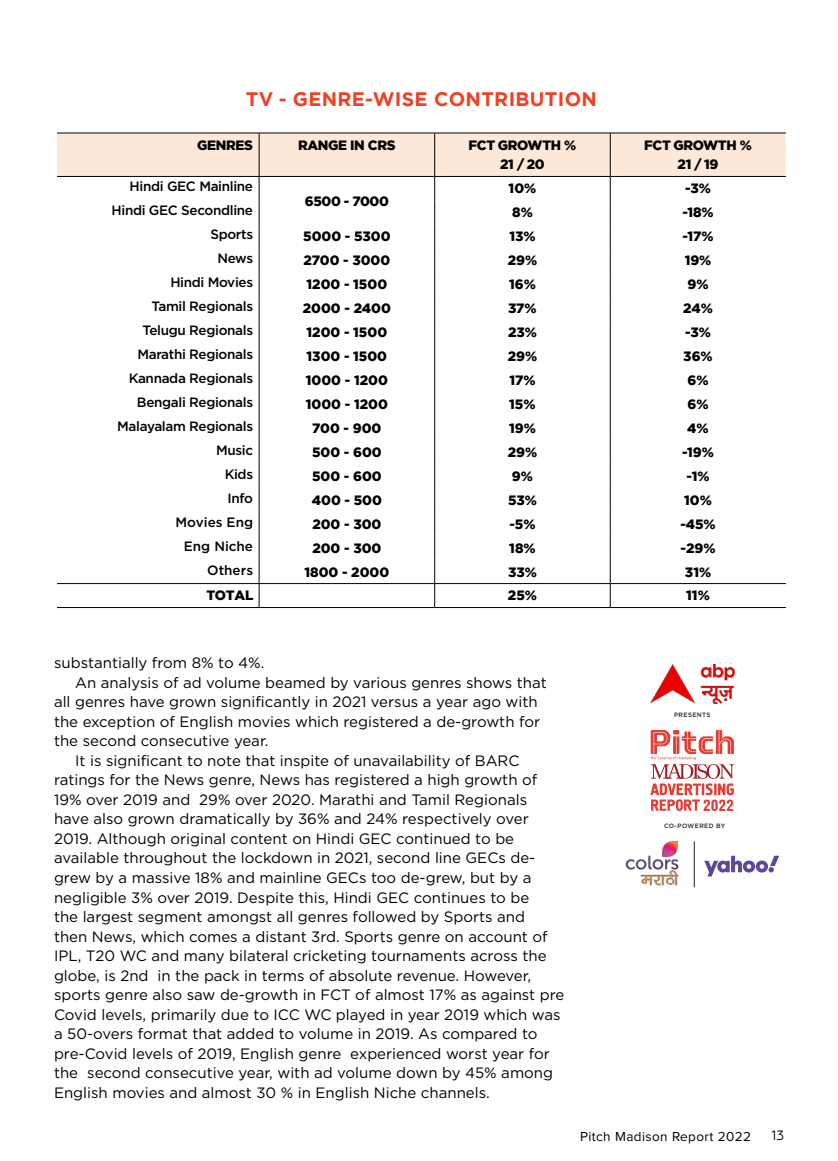
<style>
.page{position:relative;width:838px;height:1161px;background:#fff}
.page>*{position:absolute;margin:0;border:0;box-sizing:border-box;transform-origin:0 0}
.t1{font:700 19.5px "Gotham";letter-spacing:.015em;color:#ef4123}
.t2{font:15px "Gotham";color:#000}
.t3{font:900 13.5px "Gotham";color:#000}
.t4{font:500 13.5px "Gotham";letter-spacing:-.025em;color:#000}
.t5{font:900 13.5px/19.5px "Gotham";letter-spacing:-.025em;color:#000;text-align:center}
.t6{font:13.5px "Proxima Nova";letter-spacing:.03em;color:#000}
.t7{font:500 13.5px "Gotham";color:#000}
.t8{font:13.5px "Geometria";color:#000}
.t9{font:500 6.15px "Gotham";letter-spacing:.06em;color:#231f20}
</style>
<div class="page">
<hr style="left:57px;top:607px;width:202px;height:1px;background:#000">
<hr style="left:259px;top:607px;width:176px;height:1px;background:#000">
<hr style="left:435px;top:607px;width:175px;height:1px;background:#000">
<hr style="left:610px;top:607px;width:176px;height:1px;background:#000">
<svg style="left:57px;top:133px;width:729px;height:474px"></svg>
<svg style="left:650px;top:730px;width:84px;height:81px"></svg>
<img style="left:650px;top:665px;width:84px;height:39px">
<svg style="left:704px;top:856px;width:75px;height:20px"></svg>
<hr style="left:694px;top:841px;width:1px;height:46px;background:#231f20">
<img style="left:625px;top:841px;width:54px;height:45px">
<h1 class="t1" style="left:246px;top:86px;width:353px">TV - GENRE-WISE CONTRIBUTION</h1>
<p class="t3" style="left:197px;top:136px;width:57px">GENRES</p>
<p class="t5" style="left:298px;top:135px;width:99px">RANGE IN CRS</p>
<p class="t5" style="left:468px;top:135px;width:109px">FCT GROWTH %<br>21 / 20</p>
<p class="t5" style="left:644px;top:135px;width:109px">FCT GROWTH %<br>21 / 19</p>
<p class="t4" style="left:130px;top:178px;width:125px">Hindi GEC Mainline</p>
<p class="t5" style="left:305px;top:191px;width:86px">6500 - 7000</p>
<p class="t3" style="left:508px;top:179px;width:29px">10%</p>
<p class="t3" style="left:685px;top:179px;width:27px">-3%</p>
<p class="t4" style="left:112px;top:202px;width:143px">Hindi GEC Secondline</p>
<p class="t3" style="left:512px;top:203px;width:22px">8%</p>
<p class="t3" style="left:682px;top:203px;width:33px">-18%</p>
<p class="t4" style="left:210px;top:226px;width:44px">Sports</p>
<p class="t3" style="left:303px;top:227px;width:89px">5000 - 5300</p>
<p class="t3" style="left:509px;top:227px;width:28px">13%</p>
<p class="t3" style="left:682px;top:227px;width:33px">-17%</p>
<p class="t4" style="left:217px;top:250px;width:37px">News</p>
<p class="t3" style="left:303px;top:251px;width:88px">2700 - 3000</p>
<p class="t3" style="left:508px;top:251px;width:31px">29%</p>
<p class="t3" style="left:684px;top:251px;width:28px">19%</p>
<p class="t4" style="left:170px;top:274px;width:84px">Hindi Movies</p>
<p class="t3" style="left:306px;top:275px;width:82px">1200 - 1500</p>
<p class="t3" style="left:509px;top:275px;width:28px">16%</p>
<p class="t3" style="left:687px;top:275px;width:23px">9%</p>
<p class="t4" style="left:152px;top:298px;width:103px">Tamil Regionals</p>
<p class="t3" style="left:303px;top:299px;width:90px">2000 - 2400</p>
<p class="t3" style="left:508px;top:299px;width:30px">37%</p>
<p class="t3" style="left:683px;top:299px;width:31px">24%</p>
<p class="t4" style="left:143px;top:322px;width:112px">Telugu Regionals</p>
<p class="t3" style="left:306px;top:323px;width:82px">1200 - 1500</p>
<p class="t3" style="left:508px;top:323px;width:30px">23%</p>
<p class="t3" style="left:685px;top:323px;width:27px">-3%</p>
<p class="t4" style="left:137px;top:345px;width:117px">Marathi Regionals</p>
<p class="t3" style="left:306px;top:347px;width:82px">1300 - 1500</p>
<p class="t3" style="left:507px;top:347px;width:31px">29%</p>
<p class="t3" style="left:683px;top:347px;width:31px">36%</p>
<p class="t4" style="left:129px;top:369px;width:126px">Kannada Regionals</p>
<p class="t3" style="left:306px;top:371px;width:83px">1000 - 1200</p>
<p class="t3" style="left:509px;top:371px;width:28px">17%</p>
<p class="t3" style="left:687px;top:371px;width:23px">6%</p>
<p class="t4" style="left:137px;top:393px;width:118px">Bengali Regionals</p>
<p class="t3" style="left:306px;top:395px;width:83px">1000 - 1200</p>
<p class="t3" style="left:509px;top:395px;width:28px">15%</p>
<p class="t3" style="left:687px;top:395px;width:23px">6%</p>
<p class="t4" style="left:117px;top:417px;width:137px">Malayalam Regionals</p>
<p class="t3" style="left:312px;top:419px;width:71px">700 - 900</p>
<p class="t3" style="left:509px;top:419px;width:28px">19%</p>
<p class="t3" style="left:687px;top:419px;width:23px">4%</p>
<p class="t4" style="left:216px;top:441px;width:39px">Music</p>
<p class="t3" style="left:312px;top:443px;width:71px">500 - 600</p>
<p class="t3" style="left:508px;top:443px;width:31px">29%</p>
<p class="t3" style="left:682px;top:443px;width:33px">-19%</p>
<p class="t4" style="left:225px;top:465px;width:30px">Kids</p>
<p class="t3" style="left:312px;top:467px;width:71px">500 - 600</p>
<p class="t3" style="left:512px;top:467px;width:23px">9%</p>
<p class="t3" style="left:686px;top:467px;width:24px">-1%</p>
<p class="t4" style="left:228px;top:489px;width:27px">Info</p>
<p class="t3" style="left:312px;top:490px;width:72px">400 - 500</p>
<p class="t3" style="left:508px;top:490px;width:30px">53%</p>
<p class="t3" style="left:684px;top:490px;width:29px">10%</p>
<p class="t7" style="left:176px;top:513px;width:79px">Movies Eng</p>
<p class="t3" style="left:312px;top:514px;width:71px">200 - 300</p>
<p class="t3" style="left:509px;top:514px;width:28px">-5%</p>
<p class="t3" style="left:680px;top:514px;width:37px">-45%</p>
<p class="t7" style="left:184px;top:537px;width:71px">Eng Niche</p>
<p class="t3" style="left:312px;top:538px;width:71px">200 - 300</p>
<p class="t3" style="left:509px;top:538px;width:28px">18%</p>
<p class="t3" style="left:680px;top:538px;width:37px">-29%</p>
<p class="t4" style="left:207px;top:561px;width:47px">Others</p>
<p class="t3" style="left:304px;top:562px;width:86px">1800 - 2000</p>
<p class="t3" style="left:508px;top:562px;width:30px">33%</p>
<p class="t3" style="left:685px;top:562px;width:28px">31%</p>
<p class="t3" style="left:206px;top:586px;width:49px">TOTAL</p>
<p class="t3" style="left:508px;top:586px;width:31px">25%</p>
<p class="t3" style="left:686px;top:586px;width:25px">11%</p>
<p class="t2" style="left:54px;top:655px;width:212px">substantially from 8% to 4%.</p>
<p class="t2" style="left:75px;top:674px;width:473px">An analysis of ad volume beamed by various genres shows that</p>
<p class="t2" style="left:54px;top:694px;width:485px">all genres have grown significantly in 2021 versus a year ago with</p>
<p class="t2" style="left:54px;top:713px;width:488px">the exception of English movies which registered a de-growth for</p>
<p class="t2" style="left:54px;top:733px;width:216px">the second consecutive year.</p>
<p class="t2" style="left:75px;top:752px;width:446px">It is significant to note that inspite of unavailability of BARC</p>
<p class="t2" style="left:54px;top:772px;width:485px">ratings for the News genre, News has registered a high growth of</p>
<p class="t2" style="left:54px;top:791px;width:474px">19% over 2019 and 29% over 2020. Marathi and Tamil Regionals</p>
<p class="t2" style="left:54px;top:811px;width:476px">have also grown dramatically by 36% and 24% respectively over</p>
<p class="t2" style="left:54px;top:830px;width:461px">2019. Although original content on Hindi GEC continued to be</p>
<p class="t2" style="left:54px;top:850px;width:483px">available throughout the lockdown in 2021, second line GECs de-</p>
<p class="t2" style="left:54px;top:869px;width:479px">grew by a massive 18% and mainline GECs too de-grew, but by a</p>
<p class="t2" style="left:54px;top:889px;width:477px">negligible 3% over 2019. Despite this, Hindi GEC continues to be</p>
<p class="t2" style="left:54px;top:908px;width:472px">the largest segment amongst all genres followed by Sports and</p>
<p class="t2" style="left:54px;top:928px;width:495px">then News, which comes a distant 3rd. Sports genre on account of</p>
<p class="t2" style="left:54px;top:947px;width:494px">IPL, T20 WC and many bilateral cricketing tournaments across the</p>
<p class="t2" style="left:54px;top:967px;width:479px">globe, is 2nd in the pack in terms of absolute revenue. However,</p>
<p class="t2" style="left:54px;top:986px;width:512px">sports genre also saw de-growth in FCT of almost 17% as against pre</p>
<p class="t2" style="left:54px;top:1006px;width:508px">Covid levels, primarily due to ICC WC played in year 2019 which was</p>
<p class="t2" style="left:54px;top:1025px;width:485px">a 50-overs format that added to volume in 2019. As compared to</p>
<p class="t2" style="left:54px;top:1045px;width:497px">pre-Covid levels of 2019, English genre experienced worst year for</p>
<p class="t2" style="left:54px;top:1064px;width:500px">the second consecutive year, with ad volume down by 45% among</p>
<p class="t2" style="left:54px;top:1084px;width:437px">English movies and almost 30 % in English Niche channels.</p>
<p class="t9" style="left:674px;top:711px;width:38px">PRESENTS</p>
<p class="t9" style="left:664px;top:822px;width:63px">CO-POWERED BY</p>
<p class="t6" style="left:580px;top:1126px;width:172px">Pitch Madison Report 2022</p>
<p class="t8" style="left:771px;top:1128px;width:14px">13</p>
</div>
